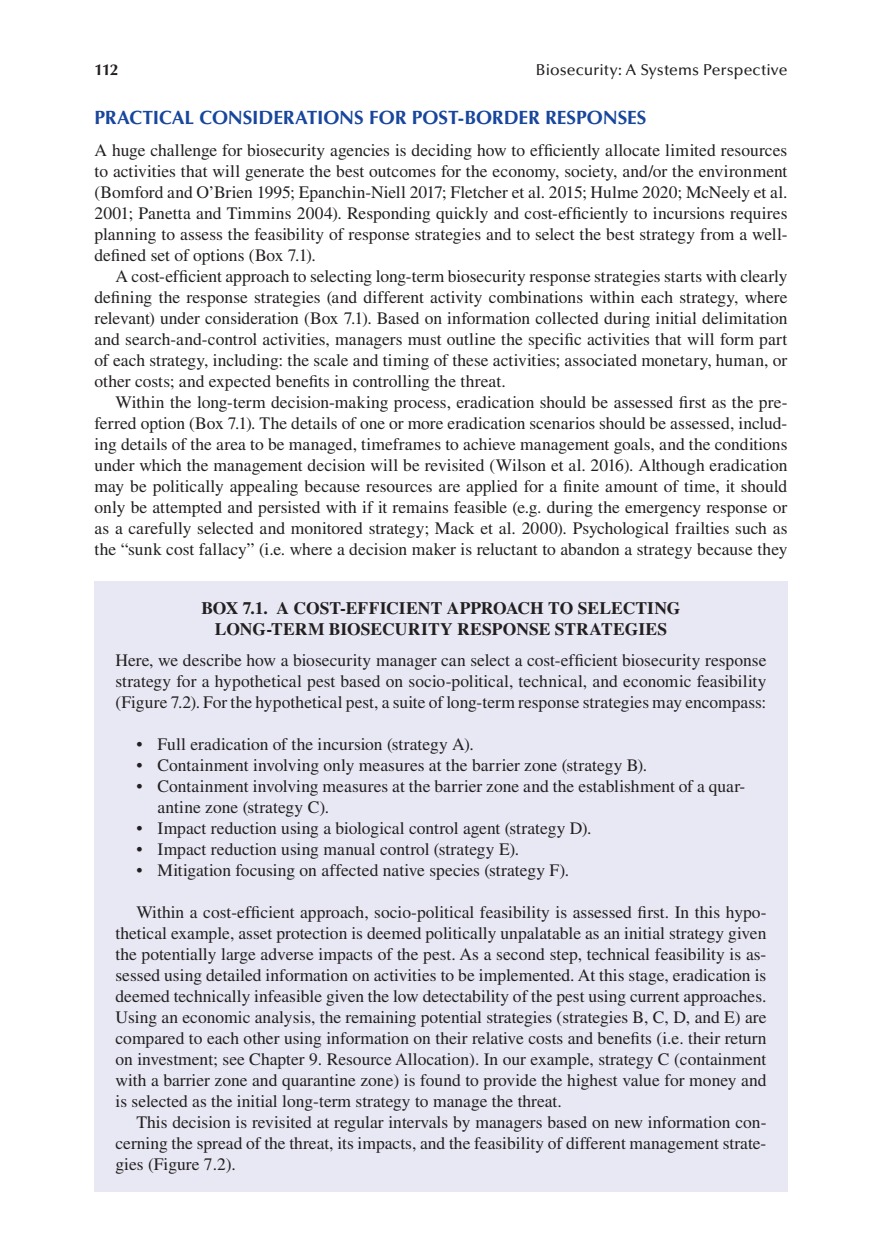
<style>
.page{position:relative;width:882px;height:1260px;background:#fff}
.page>*{position:absolute;margin:0;border:0;box-sizing:border-box;transform-origin:0 0}
.t1{font:700 19.25px "Optima LT Std";letter-spacing:-.005em;color:#18469d}
.t2{font:17.5px/21px "Times LT Std";color:#231f20;text-align:justify}
.t3{font:700 17.5px/21px "Times LT Std";letter-spacing:.005em;color:#231f20;text-align:center}
.t4{font:500 15.75px "Optima LT Std";letter-spacing:.005em;color:#231f20}
.t5{font:700 15.75px "Optima LT Std";color:#231f20}
</style>
<div class="page">
<div style="left:94px;top:581px;width:693px;height:610px;background:#e7e8f4"></div>
<p class="t5" style="left:95px;top:60px;width:26px">112</p>
<p class="t4" style="left:536px;top:60px;width:253px">Biosecurity: A Systems Perspective</p>
<p class="t1" style="left:95px;top:107px;width:553px">PRACTICAL CONSIDERATIONS FOR POST-BORDER RESPONSES</p>
<p class="t2" style="left:95px;top:139px;width:694px">A huge challenge for biosecurity agencies is deciding how to efficiently allocate limited resources</p>
<p class="t2" style="left:95px;top:160px;width:695px">to activities that will generate the best outcomes for the economy, society, and/or the environment</p>
<p class="t2" style="left:95px;top:181px;width:694px">(Bomford and O’Brien 1995; Epanchin-Niell 2017; Fletcher et al. 2015; Hulme 2020; McNeely et al.</p>
<p class="t2" style="left:95px;top:202px;width:695px">2001; Panetta and Timmins 2004). Responding quickly and cost-efficiently to incursions requires</p>
<p class="t2" style="left:95px;top:223px;width:695px">planning to assess the feasibility of response strategies and to select the best strategy from a well-</p>
<p class="t2" style="left:95px;top:244px;width:223px">defined set of options (Box 7.1).</p>
<p class="t2" style="left:116px;top:265px;width:674px">A cost-efficient approach to selecting long-term biosecurity response strategies starts with clearly</p>
<p class="t2" style="left:95px;top:286px;width:694px">defining the response strategies (and different activity combinations within each strategy, where</p>
<p class="t2" style="left:95px;top:307px;width:694px">relevant) under consideration (Box 7.1). Based on information collected during initial delimitation</p>
<p class="t2" style="left:95px;top:328px;width:695px">and search-and-control activities, managers must outline the specific activities that will form part</p>
<p class="t2" style="left:95px;top:349px;width:694px">of each strategy, including: the scale and timing of these activities; associated monetary, human, or</p>
<p class="t2" style="left:95px;top:370px;width:413px">other costs; and expected benefits in controlling the threat.</p>
<p class="t2" style="left:116px;top:391px;width:673px">Within the long-term decision-making process, eradication should be assessed first as the pre-</p>
<p class="t2" style="left:95px;top:412px;width:694px">ferred option (Box 7.1). The details of one or more eradication scenarios should be assessed, includ-</p>
<p class="t2" style="left:95px;top:433px;width:695px">ing details of the area to be managed, timeframes to achieve management goals, and the conditions</p>
<p class="t2" style="left:95px;top:454px;width:695px">under which the management decision will be revisited (Wilson et al. 2016). Although eradication</p>
<p class="t2" style="left:95px;top:475px;width:694px">may be politically appealing because resources are applied for a finite amount of time, it should</p>
<p class="t2" style="left:95px;top:496px;width:694px">only be attempted and persisted with if it remains feasible (e.g. during the emergency response or</p>
<p class="t2" style="left:95px;top:517px;width:695px">as a carefully selected and monitored strategy; Mack et al. 2000). Psychological frailties such as</p>
<p class="t2" style="left:95px;top:538px;width:695px">the “sunk cost fallacy” (i.e. where a decision maker is reluctant to abandon a strategy because they</p>
<p class="t3" style="left:201px;top:597px;width:481px">BOX 7.1. A COST-EFFICIENT APPROACH TO SELECTING<br>LONG-TERM BIOSECURITY RESPONSE STRATEGIES</p>
<p class="t2" style="left:115px;top:650px;width:653px">Here, we describe how a biosecurity manager can select a cost-efficient biosecurity response strategy for a hypothetical pest based on socio-political, technical, and economic feasibility (Figure 7.2). For the hypothetical pest, a suite of long-term response strategies may encompass:</p>
<p class="t2" style="left:136px;top:734px;width:339px">• Full eradication of the incursion (strategy A).</p>
<p class="t2" style="left:136px;top:755px;width:512px">• Containment involving only measures at the barrier zone (strategy B).</p>
<p class="t2" style="left:157px;top:776px;width:589px;text-indent:-21px">• Containment involving measures at the barrier zone and the establishment of a quar&shy;antine zone (strategy C).</p>
<p class="t2" style="left:136px;top:818px;width:456px">• Impact reduction using a biological control agent (strategy D).</p>
<p class="t2" style="left:136px;top:839px;width:384px">• Impact reduction using manual control (strategy E).</p>
<p class="t2" style="left:136px;top:860px;width:434px">• Mitigation focusing on affected native species (strategy F).</p>
<p class="t2" style="left:136px;top:902px;width:632px">Within a cost-efficient approach, socio-political feasibility is assessed first. In this hypo-</p>
<p class="t2" style="left:115px;top:923px;width:653px">thetical example, asset protection is deemed politically unpalatable as an initial strategy given</p>
<p class="t2" style="left:115px;top:944px;width:652px">the potentially large adverse impacts of the pest. As a second step, technical feasibility is as-</p>
<p class="t2" style="left:115px;top:965px;width:652px">sessed using detailed information on activities to be implemented. At this stage, eradication is</p>
<p class="t2" style="left:115px;top:986px;width:653px">deemed technically infeasible given the low detectability of the pest using current approaches.</p>
<p class="t2" style="left:115px;top:1007px;width:652px">Using an economic analysis, the remaining potential strategies (strategies B, C, D, and E) are</p>
<p class="t2" style="left:115px;top:1028px;width:653px">compared to each other using information on their relative costs and benefits (i.e. their return</p>
<p class="t2" style="left:115px;top:1049px;width:652px">on investment; see Chapter 9. Resource Allocation). In our example, strategy C (containment</p>
<p class="t2" style="left:115px;top:1070px;width:653px">with a barrier zone and quarantine zone) is found to provide the highest value for money and</p>
<p class="t2" style="left:115px;top:1091px;width:448px">is selected as the initial long-term strategy to manage the threat.</p>
<p class="t2" style="left:136px;top:1112px;width:632px">This decision is revisited at regular intervals by managers based on new information con-</p>
<p class="t2" style="left:115px;top:1133px;width:652px">cerning the spread of the threat, its impacts, and the feasibility of different management strate-</p>
<p class="t2" style="left:115px;top:1154px;width:122px">gies (Figure 7.2).</p>
</div>
